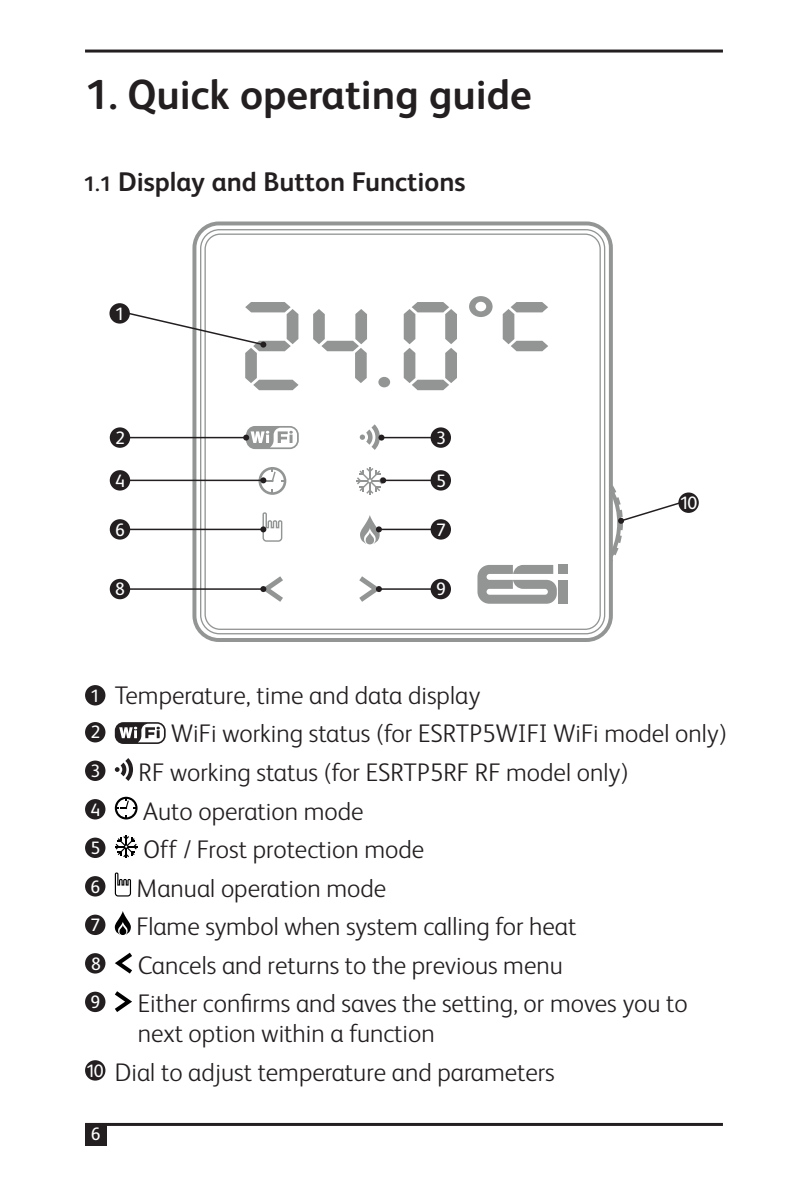
<style>
.page{position:relative;width:808px;height:1191px;background:#fff}
.page>*{position:absolute;margin:0;border:0;box-sizing:border-box;transform-origin:0 0}
.t1{font:700 42px "FS Albert";color:#231f20}
.t2{font:700 27px "FS Albert";color:#231f20}
.t3{font:300 25.5px/30px "FS Albert";color:#231f20}
.t4{font:18px "FS Albert";color:#fff}
.s1{font-size:21px}
.s2{font-weight:400;font-size:18px;color:#fff}
</style>
<div class="page">
<hr style="left:85px;top:50px;width:638px;height:3px;background:#231f20">
<hr style="left:85px;top:1123px;width:638px;height:3px;background:#231f20">
<div style="left:85px;top:1124px;width:21px;height:21px;background:#231f20"></div>
<svg style="left:192px;top:221px;width:421px;height:421px"></svg>
<svg style="left:199px;top:228px;width:407px;height:407px"></svg>
<svg style="left:313px;top:309px;width:54px;height:74px"></svg>
<svg style="left:404px;top:302px;width:53px;height:88px"></svg>
<svg style="left:503px;top:302px;width:45px;height:49px"></svg>
<div style="left:378px;top:377px;width:12px;height:10px;background:#939595;border-radius:50%"></div>
<svg style="left:469px;top:296px;width:24px;height:21px"></svg>
<div style="left:110px;top:427px;width:20px;height:21px;background:#231f20;border-radius:50%"></div>
<div style="left:431px;top:427px;width:20px;height:21px;background:#231f20;border-radius:50%"></div>
<div style="left:110px;top:470px;width:20px;height:20px;background:#231f20;border-radius:50%"></div>
<div style="left:110px;top:519px;width:20px;height:20px;background:#231f20;border-radius:50%"></div>
<div style="left:110px;top:579px;width:20px;height:20px;background:#231f20;border-radius:50%"></div>
<div style="left:431px;top:519px;width:20px;height:20px;background:#231f20;border-radius:50%"></div>
<div style="left:431px;top:579px;width:20px;height:20px;background:#231f20;border-radius:50%"></div>
<div style="left:678px;top:492px;width:21px;height:21px;background:#231f20;border-radius:50%"></div>
<div style="left:431px;top:470px;width:20px;height:20px;background:#231f20;border-radius:50%"></div>
<div style="left:109px;top:303px;width:21px;height:20px;background:#231f20;border-radius:50%"></div>
<hr style="left:130px;top:437px;width:116px;height:1px;background:#231f20">
<svg style="left:243px;top:426px;width:56px;height:23px"></svg>
<hr style="left:381px;top:437px;width:52px;height:1px;background:#231f20">
<svg style="left:360px;top:424px;width:24px;height:26px"></svg>
<hr style="left:130px;top:479px;width:133px;height:2px;background:#231f20">
<svg style="left:258px;top:467px;width:28px;height:28px"></svg>
<hr style="left:130px;top:528px;width:133px;height:2px;background:#231f20">
<svg style="left:260px;top:512px;width:22px;height:30px"></svg>
<hr style="left:130px;top:588px;width:133px;height:2px;background:#231f20">
<svg style="left:260px;top:576px;width:23px;height:26px"></svg>
<hr style="left:379px;top:528px;width:54px;height:2px;background:#231f20">
<svg style="left:360px;top:515px;width:22px;height:29px"></svg>
<hr style="left:379px;top:588px;width:54px;height:2px;background:#231f20">
<svg style="left:359px;top:576px;width:23px;height:26px"></svg>
<svg style="left:475px;top:450px;width:207px;height:154px"></svg>
<hr style="left:383px;top:479px;width:51px;height:2px;background:#231f20">
<svg style="left:356px;top:467px;width:30px;height:28px"></svg>
<svg style="left:127px;top:302px;width:172px;height:88px"></svg>
<div style="left:85px;top:685px;width:20px;height:20px;background:#231f20;border-radius:50%"></div>
<div style="left:85px;top:722px;width:20px;height:20px;background:#231f20;border-radius:50%"></div>
<svg style="left:115px;top:722px;width:51px;height:22px"></svg>
<div style="left:85px;top:760px;width:20px;height:21px;background:#231f20;border-radius:50%"></div>
<svg style="left:115px;top:758px;width:18px;height:23px"></svg>
<div style="left:85px;top:799px;width:20px;height:20px;background:#231f20;border-radius:50%"></div>
<svg style="left:115px;top:796px;width:23px;height:23px"></svg>
<div style="left:85px;top:837px;width:20px;height:21px;background:#231f20;border-radius:50%"></div>
<svg style="left:115px;top:835px;width:23px;height:23px"></svg>
<div style="left:85px;top:876px;width:20px;height:20px;background:#231f20;border-radius:50%"></div>
<svg style="left:115px;top:872px;width:16px;height:24px"></svg>
<div style="left:85px;top:914px;width:20px;height:21px;background:#231f20;border-radius:50%"></div>
<svg style="left:115px;top:911px;width:16px;height:24px"></svg>
<div style="left:85px;top:953px;width:20px;height:20px;background:#231f20;border-radius:50%"></div>
<svg style="left:115px;top:952px;width:17px;height:21px"></svg>
<div style="left:85px;top:991px;width:20px;height:21px;background:#231f20;border-radius:50%"></div>
<svg style="left:115px;top:991px;width:17px;height:21px"></svg>
<div style="left:85px;top:1060px;width:20px;height:20px;background:#231f20;border-radius:50%"></div>
<h1 class="t1" style="left:85px;top:66px;width:448px">1. Quick operating guide</h1>
<p class="t2" style="left:83px;top:163px;width:384px"><span class="s1">1.1</span> Display and Button Functions</p>
<p class="t4" style="left:115px;top:301px;width:11px">1</p>
<p class="t4" style="left:115px;top:426px;width:11px">2</p>
<p class="t4" style="left:436px;top:426px;width:11px">3</p>
<p class="t4" style="left:115px;top:468px;width:11px">4</p>
<p class="t4" style="left:115px;top:517px;width:11px">6</p>
<p class="t4" style="left:436px;top:468px;width:11px">5</p>
<p class="t4" style="left:436px;top:517px;width:11px">7</p>
<p class="t4" style="left:115px;top:577px;width:11px">8</p>
<p class="t4" style="left:436px;top:577px;width:11px">9</p>
<p class="t4" style="left:680px;top:491px;width:19px">10</p>
<p class="t3" style="left:91px;top:679px;width:391px"><span class="s2">1</span> Temperature, time and data display</p>
<p class="t4" style="left:91px;top:720px;width:11px">2</p>
<p class="t3" style="left:171px;top:717px;width:557px">WiFi working status (for ESRTP5WIFI WiFi model only)</p>
<p class="t4" style="left:91px;top:759px;width:11px">3</p>
<p class="t3" style="left:139px;top:756px;width:491px">RF working status (for ESRTP5RF RF model only)</p>
<p class="t4" style="left:91px;top:797px;width:11px">4</p>
<p class="t3" style="left:143px;top:794px;width:222px">Auto operation mode</p>
<p class="t4" style="left:91px;top:836px;width:11px">5</p>
<p class="t3" style="left:143px;top:833px;width:283px">Off / Frost protection mode</p>
<p class="t4" style="left:91px;top:874px;width:11px">6</p>
<p class="t3" style="left:137px;top:871px;width:251px">Manual operation mode</p>
<p class="t4" style="left:91px;top:913px;width:11px">7</p>
<p class="t3" style="left:136px;top:910px;width:441px">Flame symbol when system calling for heat</p>
<p class="t4" style="left:91px;top:951px;width:11px">8</p>
<p class="t3" style="left:138px;top:948px;width:427px">Cancels and returns to the previous menu</p>
<p class="t4" style="left:91px;top:990px;width:11px">9</p>
<p class="t3" style="left:138px;top:987px;width:551px">Either confirms and saves the setting, or moves you to next option within a function</p>
<p class="t3" style="left:86px;top:1055px;width:470px"><sup>10</sup> Dial to adjust temperature and parameters</p>
<p class="t4" style="left:91px;top:1122px;width:11px">6</p>
</div>
